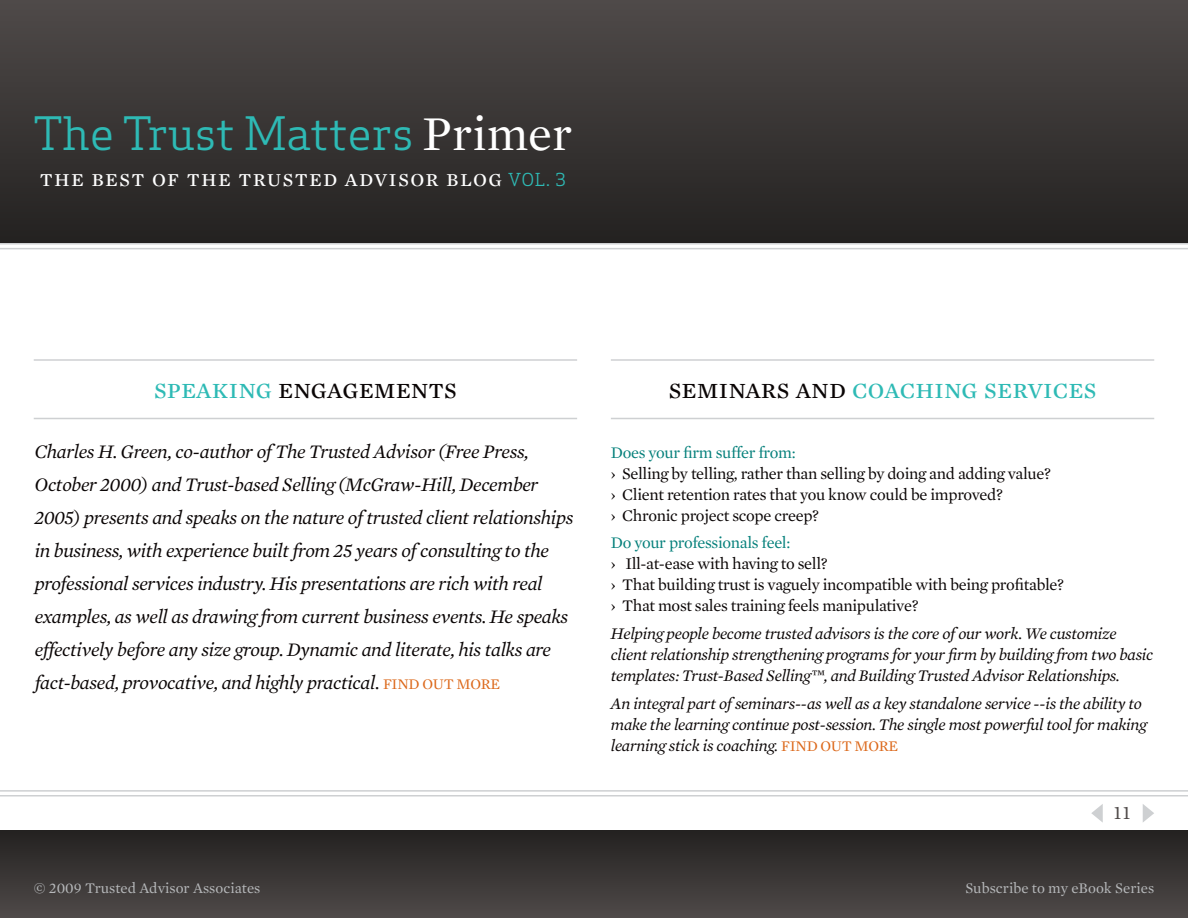
<style>
.page{position:relative;width:1188px;height:918px;background:#fff}
.page>*{position:absolute;margin:0;border:0;box-sizing:border-box;transform-origin:0 0}
.t1{font:45px "Apex Serif";color:#2ebab5}
.t2{font:28.5px "Mercury Text G1 Roman SC";color:#2ebab5}
.t3{font:28.5px "Mercury Text G1 Roman SC";color:#0a0505}
.t4{font:24px "Mercury Text G1 Roman SC";letter-spacing:.05em;color:#fff}
.t5{font:italic 19.5px/33px "Mercury Text G1";letter-spacing:-.02em;color:#0a0505}
.t6{font:19.5px "Mercury Text G1";color:#4f4a49}
.t7{font:italic 16.5px/21px "Mercury Text G1";letter-spacing:-.02em;color:#0a0505}
.t8{font:16.5px/21px "Mercury Text G1";letter-spacing:-.02em;color:#0a0505}
.t9{font:16.5px "Mercury Text G1";letter-spacing:-.02em;color:#05807b}
.t10{font:15px "Mercury Text G1";color:#b6b8ba}
.s1{font-family:"Mercury Text G1";font-size:49.5px;color:#fff}
.s2{font-family:"Apex Serif";font-size:17.4px;color:#2ebab5}
.s3{color:#2ebab5}
.s4{color:#0a0505}
.s5{font-style:normal;font-size:15px;color:#dc681a}
</style>
<div class="page">
<div style="left:0;top:830px;width:1188px;height:88px;background:linear-gradient(to bottom,#232120,#4e4948)"></div>
<hr style="left:0;top:243px;width:1188px;height:1px;background:#ced0d2">
<hr style="left:0;top:248px;width:1188px;height:1px;background:#ced0d2">
<hr style="left:0;top:790px;width:1188px;height:2px;background:#ced0d2">
<hr style="left:0;top:795px;width:1188px;height:1px;background:#ced0d2">
<div style="left:0;top:0;width:1188px;height:243px;background:linear-gradient(to bottom,#4f4a49,#232120)"></div>
<svg style="left:1091px;top:804px;width:12px;height:19px"></svg>
<hr style="left:611px;top:359px;width:543px;height:2px;background:#ced0d2">
<hr style="left:34px;top:359px;width:543px;height:2px;background:#ced0d2">
<hr style="left:611px;top:418px;width:543px;height:1px;background:#ced0d2">
<hr style="left:34px;top:418px;width:543px;height:1px;background:#ced0d2">
<svg style="left:1143px;top:804px;width:11px;height:18px"></svg>
<h1 class="t1" style="left:34px;top:105px;width:540px">The Trust Matters <span class="s1">Primer</span></h1>
<p class="t4" style="left:40px;top:164px;width:528px">the best of the trusted advisor blog <span class="s2">VOL. 3</span></p>
<h2 class="t3" style="left:154px;top:372px;width:305px"><span class="s3">speaking</span> engagements</h2>
<h2 class="t2" style="left:668px;top:372px;width:430px"><span class="s4">seminars and</span> coaching services</h2>
<p class="t5" style="left:35px;top:436px;width:540px">Charles H. Green, co-author of The Trusted Advisor (Free Press, October 2000) and Trust-based Selling (McGraw-Hill, December 2005) presents and speaks on the nature of trusted client relationships in business, with experience built from 25 years of consulting to the professional services industry. His presentations are rich with real examples, as well as drawing from current business events. He speaks effectively before any size group. Dynamic and literate, his talks are fact-based, provocative, and highly practical. <span class="s5">find out more</span></p>
<p class="t9" style="left:611px;top:442px;width:186px">Does your firm suffer from:</p>
<p class="t8" style="left:611px;top:463px;width:442px">› Selling by telling, rather than selling by doing and adding value? › Client retention rates that you know could be improved?<br>› Chronic project scope creep?</p>
<p class="t9" style="left:611px;top:533px;width:181px">Do your professionals feel:</p>
<p class="t8" style="left:611px;top:553px;width:455px">› Ill-at-ease with having to sell?<br>› That building trust is vaguely incompatible with being profitable? › That most sales training feels manipulative?</p>
<p class="t7" style="left:611px;top:623px;width:544px">Helping people become trusted advisors is the core of our work. We customize client relationship strengthening programs for your firm by building from two basic templates: Trust-Based Selling™, and Building Trusted Advisor Relationships.</p>
<p class="t7" style="left:611px;top:693px;width:538px">An integral part of seminars--as well as a key standalone service --is the ability to make the learning continue post-session. The single most powerful tool for making learning stick is coaching. <span class="s5">find out more</span></p>
<p class="t6" style="left:1114px;top:801px;width:18px">11</p>
<p class="t10" style="left:34px;top:879px;width:228px">© 2009 Trusted Advisor Associates</p>
<p class="t10" style="left:965px;top:879px;width:190px">Subscribe to my eBook Series</p>
</div>
